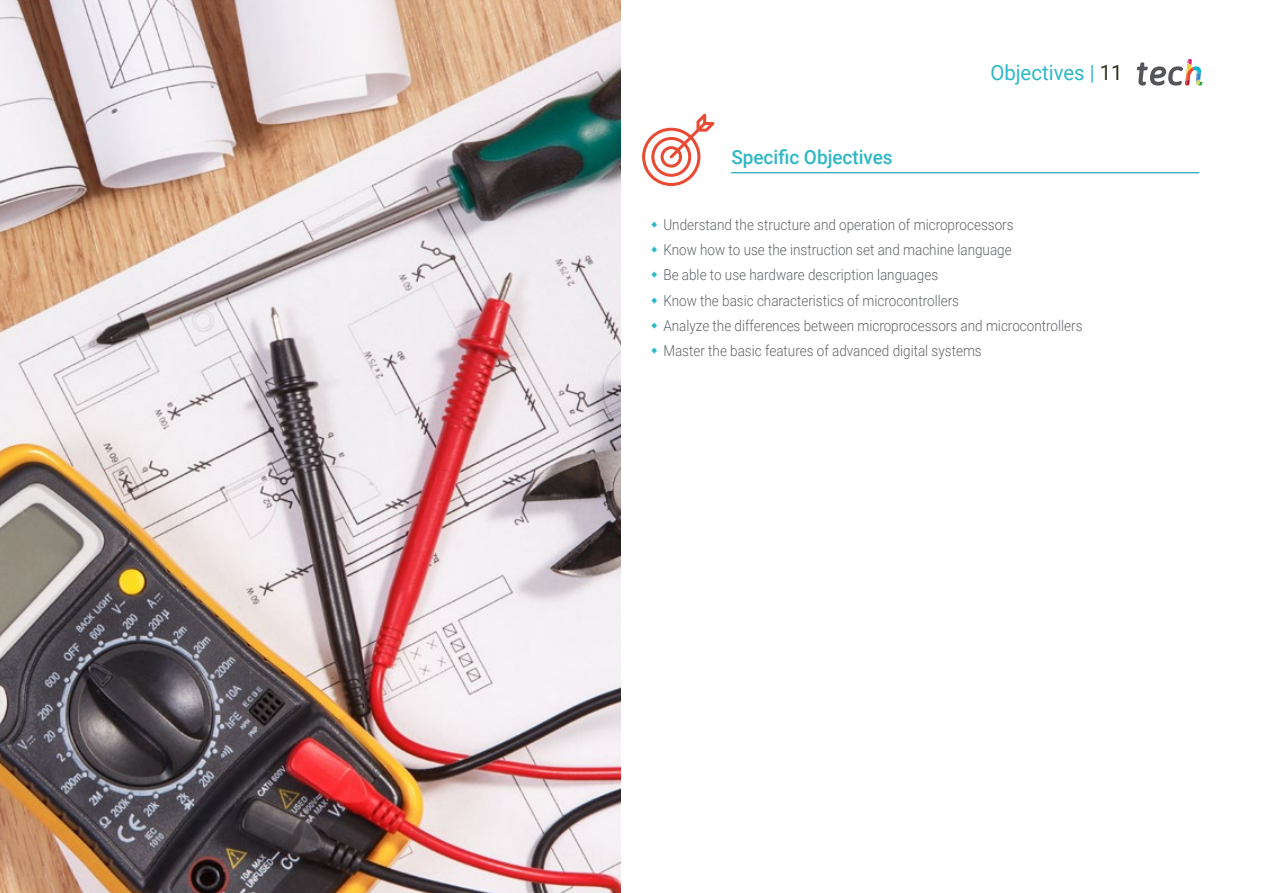
<style>
.page{position:relative;width:1263px;height:893px;background:#fff}
.page>*{position:absolute;margin:0;border:0;box-sizing:border-box;transform-origin:0 0}
.t1{font:21px "Roboto";color:#2db8c5}
.t2{font:500 19.5px "Roboto";color:#2db8c5}
.t3{font:300 15px/25.2px "Roboto";color:#61646a;scale:.9 1}
.s1{color:#312e20}
</style>
<div class="page">
<img style="left:0;top:0;width:621px;height:893px">
<svg style="left:1137px;top:59px;width:65px;height:27px"></svg>
<svg style="left:642px;top:114px;width:72px;height:72px"></svg>
<hr style="left:731px;top:172px;width:468px;height:1px;background:#2db8c5">
<h2 class="t2" style="left:731px;top:144px;width:163px">Specific Objectives</h2>
<h1 class="t1" style="left:990px;top:57px;width:134px">Objectives | <span class="s1">11</span></h1>
<p class="t3" style="left:663px;top:211px;width:467px">Understand the structure and operation of microprocessors<br>Know how to use the instruction set and machine language<br>Be able to use hardware description languages<br>Know the basic characteristics of microcontrollers<br>Analyze the differences between microprocessors and microcontrollers Master the basic features of advanced digital systems</p>
</div>
